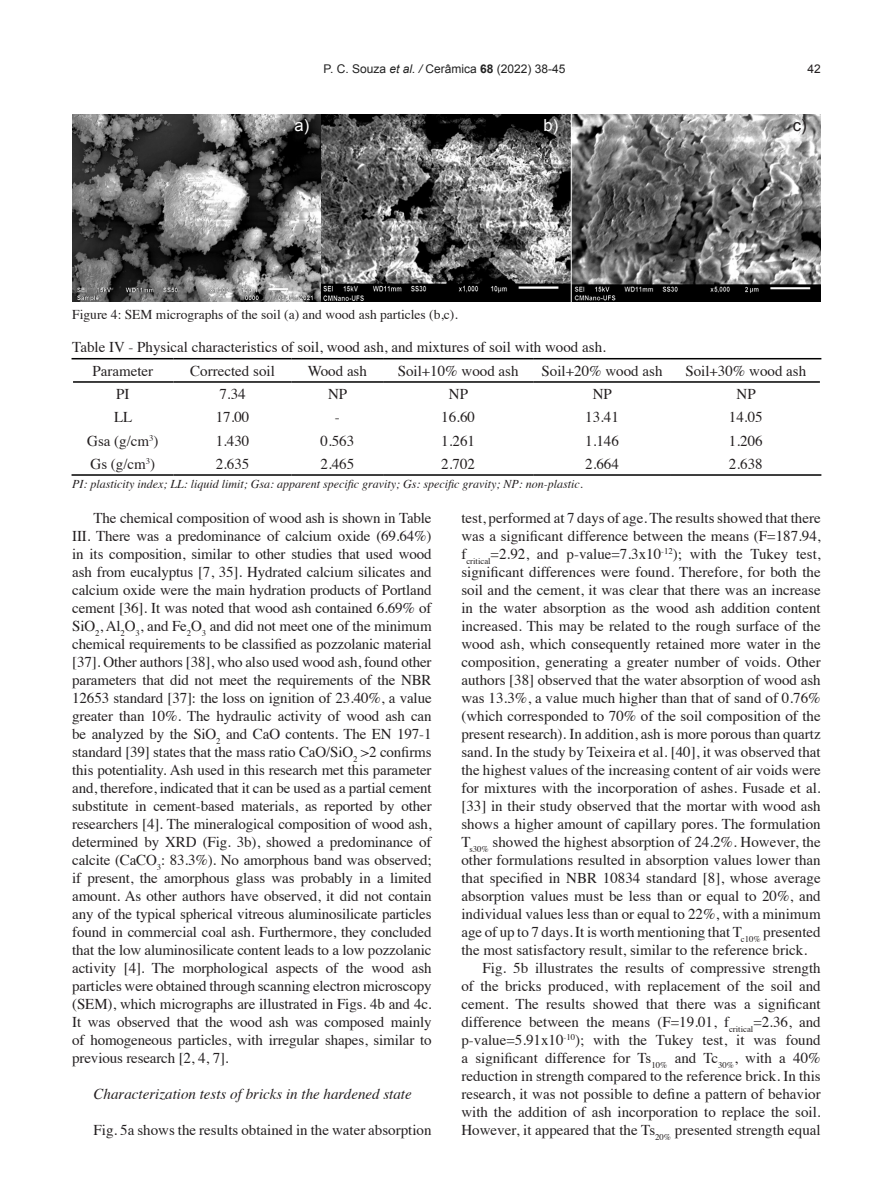
<style>
.page{position:relative;width:893px;height:1191px;background:#fff}
.page>*{position:absolute;margin:0;border:0;box-sizing:border-box;transform-origin:0 0}
.t1{font:16.65px "Arial";color:#fff}
.t2{font:16.65px "Arial";color:#231f20}
.t3{font:15px/18px "Times";color:#231f20;text-align:justify}
.t4{font:italic 15px "Times";color:#231f20}
.t5{font:13.5px "Times";color:#231f20}
.t6{font:italic 12px "Times";color:#231f20}
.t7{font:12px "Arial";color:#222}
.t8{font:12px "Arial";color:#231f20}
.s1{font-style:italic}
.s2{font-weight:700}
</style>
<div class="page">
<hr style="left:72px;top:358px;width:101px;height:1px;background:#000">
<hr style="left:173px;top:358px;width:119px;height:1px;background:#000">
<hr style="left:292px;top:358px;width:91px;height:1px;background:#000">
<hr style="left:383px;top:358px;width:150px;height:1px;background:#000">
<hr style="left:533px;top:358px;width:138px;height:1px;background:#000">
<hr style="left:671px;top:358px;width:150px;height:1px;background:#000">
<hr style="left:73px;top:381px;width:100px;height:2px;background:#000">
<hr style="left:173px;top:381px;width:119px;height:2px;background:#000">
<hr style="left:292px;top:381px;width:91px;height:2px;background:#000">
<hr style="left:383px;top:381px;width:150px;height:2px;background:#000">
<hr style="left:533px;top:381px;width:138px;height:2px;background:#000">
<hr style="left:671px;top:381px;width:149px;height:2px;background:#000">
<hr style="left:72px;top:474px;width:101px;height:2px;background:#000">
<hr style="left:173px;top:474px;width:119px;height:2px;background:#000">
<hr style="left:292px;top:474px;width:91px;height:2px;background:#000">
<hr style="left:383px;top:474px;width:150px;height:2px;background:#000">
<hr style="left:533px;top:474px;width:138px;height:2px;background:#000">
<hr style="left:671px;top:474px;width:150px;height:2px;background:#000">
<img style="left:72px;top:115px;width:748px;height:187px">
<p class="t7" style="left:324px;top:60px;width:243px">P. C. Souza <span class="s1">et al. /</span> Cerâmica <span class="s2">68</span> (2022) 38-45</p>
<p class="t8" style="left:807px;top:61px;width:15px">42</p>
<p class="t1" style="left:295px;top:114px;width:16px">a)</p>
<p class="t1" style="left:544px;top:114px;width:16px">b)</p>
<p class="t2" style="left:793px;top:114px;width:15px">c)</p>
<p class="t5" style="left:72px;top:302px;width:387px">Figure 4: SEM micrographs of the soil (a) and wood ash particles (b,c).</p>
<p class="t3" style="left:72px;top:337px;width:535px">Table IV - Physical characteristics of soil, wood ash, and mixtures of soil with wood ash.</p>
<p class="t3" style="left:92px;top:361px;width:62px">Parameter</p>
<p class="t3" style="left:190px;top:361px;width:86px">Corrected soil</p>
<p class="t3" style="left:308px;top:361px;width:61px">Wood ash</p>
<p class="t3" style="left:398px;top:361px;width:122px">Soil+10% wood ash</p>
<p class="t3" style="left:542px;top:361px;width:122px">Soil+20% wood ash</p>
<p class="t3" style="left:685px;top:361px;width:122px">Soil+30% wood ash</p>
<p class="t3" style="left:116px;top:384px;width:15px">PI</p>
<p class="t3" style="left:219px;top:384px;width:28px">7.34</p>
<p class="t3" style="left:328px;top:384px;width:21px">NP</p>
<p class="t3" style="left:449px;top:384px;width:21px">NP</p>
<p class="t3" style="left:593px;top:384px;width:21px">NP</p>
<p class="t3" style="left:736px;top:384px;width:21px">NP</p>
<p class="t3" style="left:114px;top:407px;width:20px">LL</p>
<p class="t3" style="left:216px;top:407px;width:35px">17.00</p>
<p class="t3" style="left:335px;top:407px;width:6px">-</p>
<p class="t3" style="left:441px;top:407px;width:35px">16.60</p>
<p class="t3" style="left:585px;top:407px;width:35px">13.41</p>
<p class="t3" style="left:729px;top:407px;width:35px">14.05</p>
<p class="t3" style="left:87px;top:430px;width:73px">Gsa (g/cm<sup>3</sup>)</p>
<p class="t3" style="left:216px;top:430px;width:35px">1.430</p>
<p class="t3" style="left:320px;top:430px;width:35px">0.563</p>
<p class="t3" style="left:441px;top:430px;width:35px">1.261</p>
<p class="t3" style="left:585px;top:430px;width:35px">1.146</p>
<p class="t3" style="left:729px;top:430px;width:35px">1.206</p>
<p class="t3" style="left:90px;top:454px;width:66px">Gs (g/cm<sup>3</sup>)</p>
<p class="t3" style="left:216px;top:454px;width:35px">2.635</p>
<p class="t3" style="left:320px;top:454px;width:35px">2.465</p>
<p class="t3" style="left:441px;top:454px;width:35px">2.702</p>
<p class="t3" style="left:585px;top:454px;width:35px">2.664</p>
<p class="t3" style="left:729px;top:454px;width:35px">2.638</p>
<p class="t6" style="left:72px;top:473px;width:512px">PI: plasticity index; LL: liquid limit; Gsa: apparent specific gravity; Gs: specific gravity; NP: non-plastic.</p>
<p class="t3" style="left:72px;top:508px;width:361px;text-indent:21px">The chemical composition of wood ash is shown in Table III. There was a predominance of calcium oxide (69.64%) in its composition, similar to other studies that used wood ash from eucalyptus [7, 35]. Hydrated calcium silicates and calcium oxide were the main hydration products of Portland cement [36]. It was noted that wood ash contained 6.69% of SiO<sub>2</sub>, Al<sub>2</sub>O<sub>3</sub>, and Fe<sub>2</sub>O<sub>3</sub> and did not meet one of the minimum chemical requirements to be classified as pozzolanic material [37]. Other authors [38], who also used wood ash, found other parameters that did not meet the requirements of the NBR 12653 standard [37]: the loss on ignition of 23.40%, a value greater than 10%. The hydraulic activity of wood ash can be analyzed by the SiO<sub>2</sub> and CaO contents. The EN 197-1 standard [39] states that the mass ratio CaO/SiO<sub>2</sub> &gt;2 confirms this potentiality. Ash used in this research met this parameter and, therefore, indicated that it can be used as a partial cement substitute in cement-based materials, as reported by other researchers [4]. The mineralogical composition of wood ash, determined by XRD (Fig. 3b), showed a predominance of calcite (CaCO<sub>3</sub>: 83.3%). No amorphous band was observed; if present, the amorphous glass was probably in a limited amount. As other authors have observed, it did not contain any of the typical spherical vitreous aluminosilicate particles found in commercial coal ash. Furthermore, they concluded that the low aluminosilicate content leads to a low pozzolanic activity [4]. The morphological aspects of the wood ash particles were obtained through scanning electron microscopy (SEM), which micrographs are illustrated in Figs. 4b and 4c.<br>It was observed that the wood ash was composed mainly of homogeneous particles, with irregular shapes, similar to previous research [2, 4, 7].</p>
<p class="t4" style="left:94px;top:1081px;width:320px">Characterization tests of bricks in the hardened state</p>
<p class="t3" style="left:94px;top:1120px;width:340px">Fig. 5a shows the results obtained in the water absorption</p>
<p class="t3" style="left:461px;top:508px;width:361px">test, performed at 7 days of age. The results showed that there was a significant difference between the means (F=187.94, f<sub>critical</sub>=2.92, and p-value=7.3x10<sup>-12</sup>); with the Tukey test, significant differences were found. Therefore, for both the soil and the cement, it was clear that there was an increase in the water absorption as the wood ash addition content increased. This may be related to the rough surface of the wood ash, which consequently retained more water in the composition, generating a greater number of voids. Other authors [38] observed that the water absorption of wood ash was 13.3%, a value much higher than that of sand of 0.76% (which corresponded to 70% of the soil composition of the present research). In addition, ash is more porous than quartz sand. In the study by Teixeira et al. [40], it was observed that the highest values of the increasing content of air voids were for mixtures with the incorporation of ashes. Fusade et al. [33] in their study observed that the mortar with wood ash shows a higher amount of capillary pores. The formulation T<sub>s30%</sub> showed the highest absorption of 24.2%. However, the other formulations resulted in absorption values lower than that specified in NBR 10834 standard [8], whose average absorption values must be less than or equal to 20%, and individual values less than or equal to 22%, with a minimum age of up to 7 days. It is worth mentioning that T<sub>c10%</sub> presented the most satisfactory result, similar to the reference brick.</p>
<p class="t3" style="left:461px;top:958px;width:361px;text-indent:21px">Fig. 5b illustrates the results of compressive strength of the bricks produced, with replacement of the soil and cement. The results showed that there was a significant difference between the means (F=19.01, f<sub>critical</sub>=2.36, and p-value=5.91x10<sup>-10</sup>); with the Tukey test, it was found a significant difference for Ts<sub>10%</sub> and Tc<sub>30%</sub>, with a 40% reduction in strength compared to the reference brick. In this research, it was not possible to define a pattern of behavior with the addition of ash incorporation to replace the soil.<br>However, it appeared that the Ts<sub>20%</sub> presented strength equal</p>
</div>
